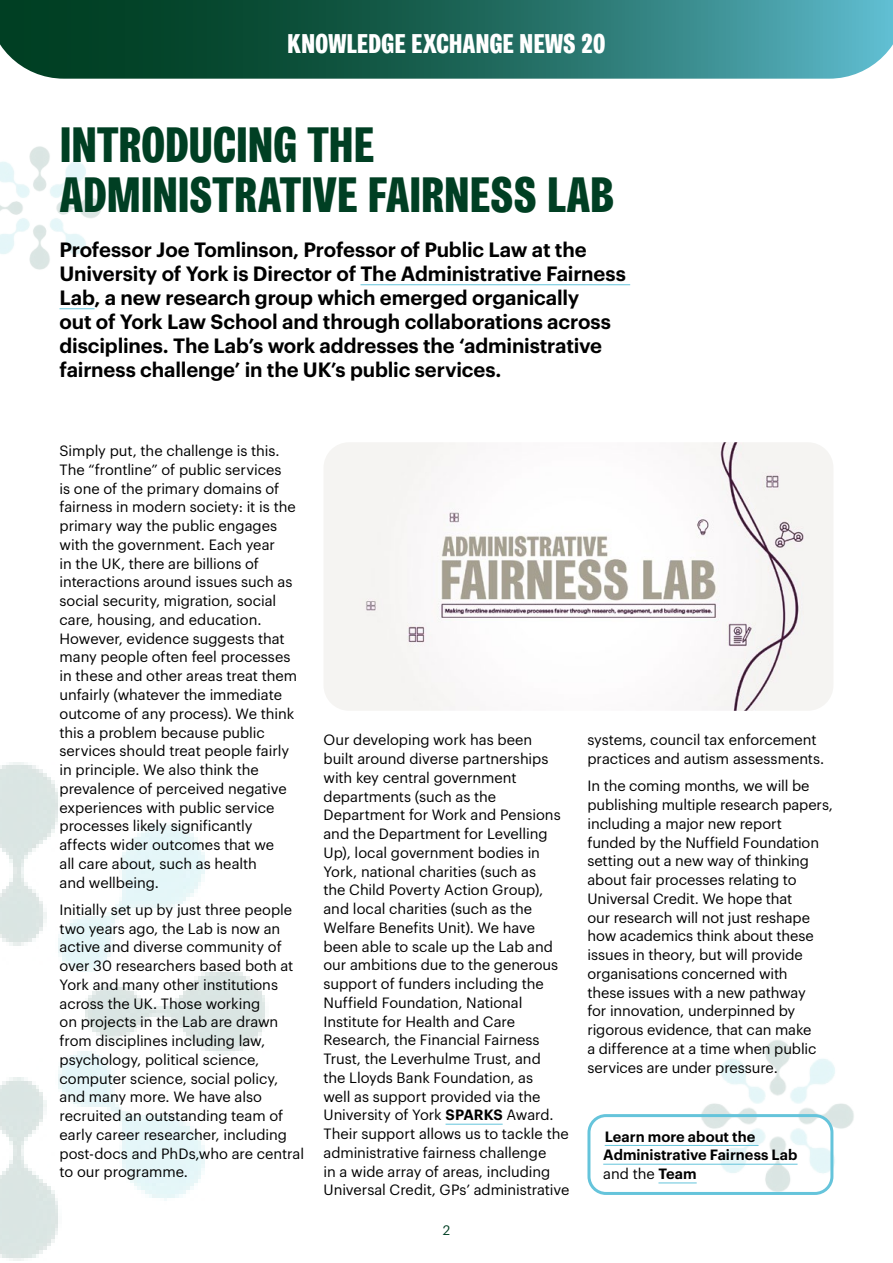
<style>
.page{position:relative;width:893px;height:1263px;background:#fff}
.page>*{position:absolute;margin:0;border:0;box-sizing:border-box;transform-origin:0 0}
.t1{font:600 condensed 49.5px/49.5px "York Grot";letter-spacing:-.015em;color:#003f23}
.t2{font:600 condensed 27px "York Grot";letter-spacing:-.01em;color:#fff}
.Intro{font:600 20.25px/24px "Graphik";letter-spacing:-.01em;color:#000}
.body{font:14.7px/18.8px "Graphik";letter-spacing:-.005em;color:#000}
.body-2{font:600 14.7px/18.8px "Graphik";color:#000}
.t3{font:13.5px "Graphik";color:#003f23}
.s1{font-weight:600}
.s2{font-weight:400}
</style>
<div class="page">
<svg style="left:0;top:0;width:893px;height:79px;background:#266e63"></svg>
<img style="left:699px;top:1040px;width:155px;height:155px">
<img style="left:0;top:146px;width:101px;height:124px">
<img style="left:0;top:762px;width:265px;height:499px">
<hr style="left:360px;top:284px;width:270px;height:1px;background:#65c4db">
<hr style="left:60px;top:308px;width:35px;height:1px;background:#65c4db">
<hr style="left:446px;top:1124px;width:57px;height:1px;background:#65c4db">
<hr style="left:605px;top:1145px;width:153px;height:1px;background:#65c4db">
<hr style="left:603px;top:1164px;width:194px;height:1px;background:#65c4db">
<hr style="left:658px;top:1182px;width:39px;height:1px;background:#65c4db">
<div style="left:587px;top:1114px;width:246px;height:81px;border:3px solid #65c4db;border-radius:17px"></div>
<img style="left:324px;top:442px;width:509px;height:269px">
<h2 class="t2" style="left:287px;top:28px;width:320px">KNOWLEDGE EXCHANGE NEWS 20</h2>
<h1 class="t1" style="left:60px;top:123px;width:556px">INTRODUCING THE<br>ADMINISTRATIVE FAIRNESS LAB</h1>
<p class="Intro" style="left:60px;top:236px;width:568px">Professor Joe Tomlinson, Professor of Public Law at the University of York is Director of The Administrative Fairness Lab, a new research group which emerged organically<br>out of York Law School and through collaborations across disciplines. The Lab’s work addresses the ‘administrative fairness challenge’ in the UK’s public services.</p>
<p class="body" style="left:60px;top:440px;width:239px">Simply put, the challenge is this.<br>The “frontline” of public services<br>is one of the primary domains of fairness in modern society: it is the primary way the public engages with the government. Each year<br>in the UK, there are billions of interactions around issues such as social security, migration, social care, housing, and education.<br>However, evidence suggests that many people often feel processes in these and other areas treat them unfairly (whatever the immediate outcome of any process). We think this a problem because public services should treat people fairly in principle. We also think the prevalence of perceived negative experiences with public service processes likely significantly affects wider outcomes that we<br>all care about, such as health<br>and wellbeing.</p>
<p class="body" style="left:60px;top:899px;width:246px">Initially set up by just three people two years ago, the Lab is now an active and diverse community of over 30 researchers based both at<br>York and many other institutions across the UK. Those working<br>on projects in the Lab are drawn from disciplines including law, psychology, political science, computer science, social policy, and many more. We have also recruited an outstanding team of early career researcher, including post-docs and PhDs,who are central to our programme.</p>
<p class="body" style="left:323px;top:729px;width:247px">Our developing work has been<br>built around diverse partnerships with key central government departments (such as the<br>Department for Work and Pensions and the Department for Levelling<br>Up), local government bodies in<br>York, national charities (such as<br>the Child Poverty Action Group), and local charities (such as the<br>Welfare Benefits Unit). We have been able to scale up the Lab and our ambitions due to the generous support of funders including the<br>Nuffield Foundation, National<br>Institute for Health and Care<br>Research, the Financial Fairness<br>Trust, the Leverhulme Trust, and<br>the Lloyds Bank Foundation, as<br>well as support provided via the<br>University of York <span class="s1">SPARKS</span> Award.<br>Their support allows us to tackle the administrative fairness challenge<br>in a wide array of areas, including<br>Universal Credit, GPs’ administrative</p>
<p class="body" style="left:587px;top:729px;width:238px">systems, council tax enforcement practices and autism assessments.</p>
<p class="body" style="left:587px;top:775px;width:247px">In the coming months, we will be publishing multiple research papers, including a major new report funded by the Nuffield Foundation setting out a new way of thinking about fair processes relating to<br>Universal Credit. We hope that<br>our research will not just reshape how academics think about these issues in theory, but will provide organisations concerned with<br>these issues with a new pathway<br>for innovation, underpinned by rigorous evidence, that can make<br>a difference at a time when public services are under pressure.</p>
<p class="body-2" style="left:603px;top:1126px;width:196px">Learn more about the<br>Administrative Fairness Lab <span class="s2">and the</span> Team</p>
<p class="t3" style="left:443px;top:1220px;width:9px">2</p>
</div>
